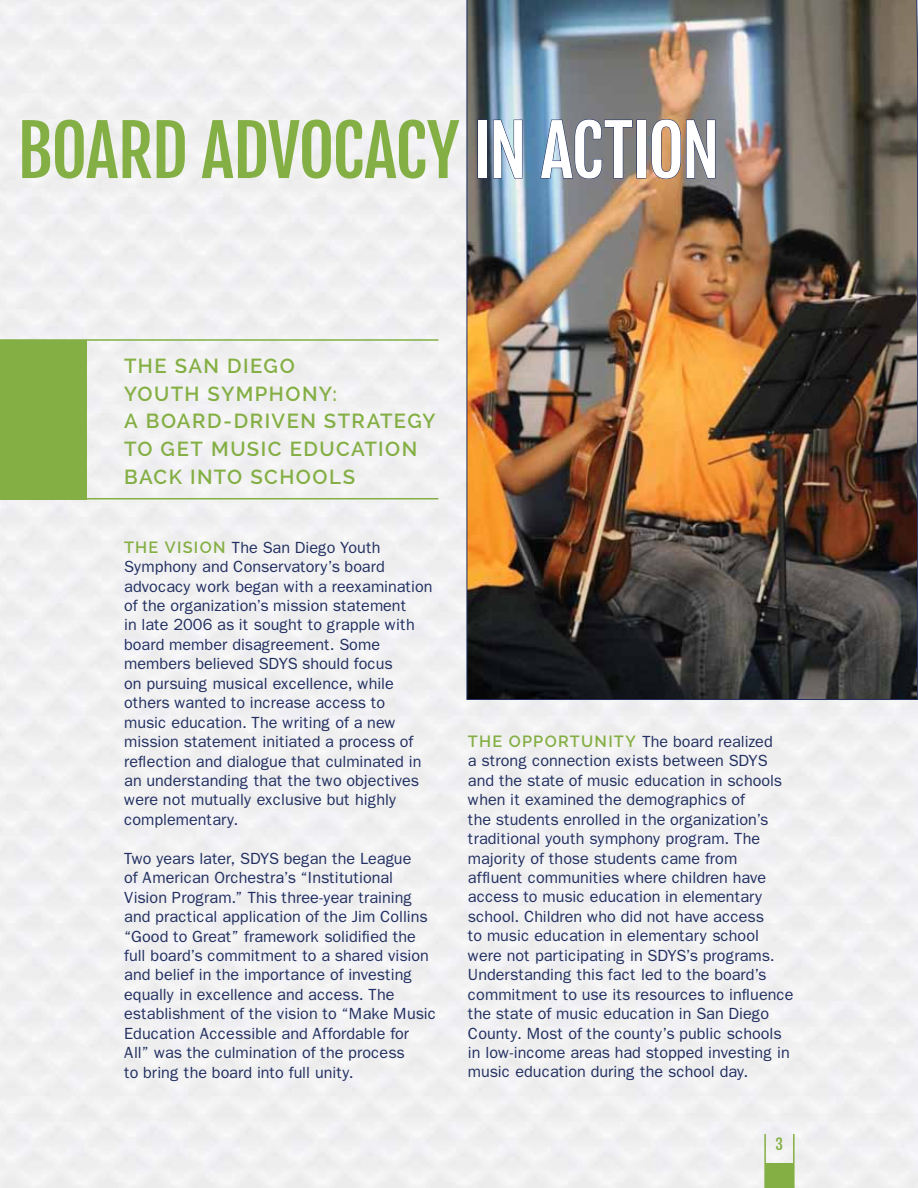
<style>
.page{position:relative;width:918px;height:1188px;background:#f1f0f1}
.page>*{position:absolute;margin:0;border:0;box-sizing:border-box;transform-origin:0 0}
.t1{font:69.45px "Fjalla One";letter-spacing:-.02em;color:#84af44}
.t2{font:600 20.25px/27.8px "Raleway";letter-spacing:.07em;color:#84af44}
.t3{font:16.2px/19.5px "Franklin Gothic";letter-spacing:-.005em;color:#212f61}
.t4{font:15px "Fjalla One";color:#84af44}
.s1{color:#fff}
.s2{font-family:"Raleway";font-weight:600;color:#84af44}
</style>
<div class="page">
<hr style="left:0;top:339px;width:438px;height:2px;background:#84af44">
<hr style="left:0;top:498px;width:438px;height:2px;background:#84af44">
<div style="left:0;top:340px;width:86px;height:160px;background:#84af44"></div>
<img style="left:466px;top:0;width:452px;height:700px">
<div style="left:477px;top:120px;width:10px;height:58px;border:1px solid #212f61"></div>
<svg style="left:493px;top:119px;width:30px;height:60px;background:#98afc5"></svg>
<svg style="left:540px;top:119px;width:93px;height:60px;background:#77818e"></svg>
<div style="left:637px;top:120px;width:9px;height:58px;border:1px solid #212f61"></div>
<svg style="left:651px;top:119px;width:65px;height:60px;background:#948072"></svg>
<hr style="left:764px;top:1134px;width:2px;height:54px;background:#84af44">
<hr style="left:793px;top:1134px;width:2px;height:54px;background:#84af44">
<div style="left:765px;top:1163px;width:29px;height:25px;background:#84af44"></div>
<h1 class="t1" style="left:17px;top:108px;width:704px">BOARD ADVOCACY <span class="s1">IN ACTION</span></h1>
<p class="t2" style="left:124px;top:352px;width:313px">THE SAN DIEGO<br>YOUTH SYMPHONY:<br>A BOARD-DRIVEN STRATEGY<br>TO GET MUSIC EDUCATION<br>BACK INTO SCHOOLS</p>
<p class="t3" style="left:124px;top:538px;width:310px"><span class="s2">THE VISION</span> The San Diego Youth Symphony and Conservatory’s board advocacy work began with a reexamination of the organization’s mission statement<br>in late 2006 as it sought to grapple with board member disagreement. Some members believed SDYS should focus<br>on pursuing musical excellence, while others wanted to increase access to<br>music education. The writing of a new mission statement initiated a process of reflection and dialogue that culminated in an understanding that the two objectives were not mutually exclusive but highly complementary.</p>
<p class="t3" style="left:124px;top:849px;width:314px">Two years later, SDYS began the League<br>of American Orchestra’s “Institutional Vision Program.” This three-year training and practical application of the Jim Collins “Good to Great” framework solidified the full board’s commitment to a shared vision and belief in the importance of investing equally in excellence and access. The establishment of the vision to “Make Music Education Accessible and Affordable for All” was the culmination of the process<br>to bring the board into full unity.</p>
<p class="t3" style="left:468px;top:732px;width:327px"><span class="s2">THE OPPORTUNITY</span> The board realized<br>a strong connection exists between SDYS and the state of music education in schools when it examined the demographics of<br>the students enrolled in the organization’s traditional youth symphony program. The majority of those students came from affluent communities where children have access to music education in elementary school. Children who did not have access<br>to music education in elementary school were not participating in SDYS’s programs.<br>Understanding this fact led to the board’s commitment to use its resources to influence the state of music education in San Diego County. Most of the county’s public schools in low-income areas had stopped investing in music education during the school day.</p>
<p class="t4" style="left:775px;top:1135px;width:9px">3</p>
</div>
